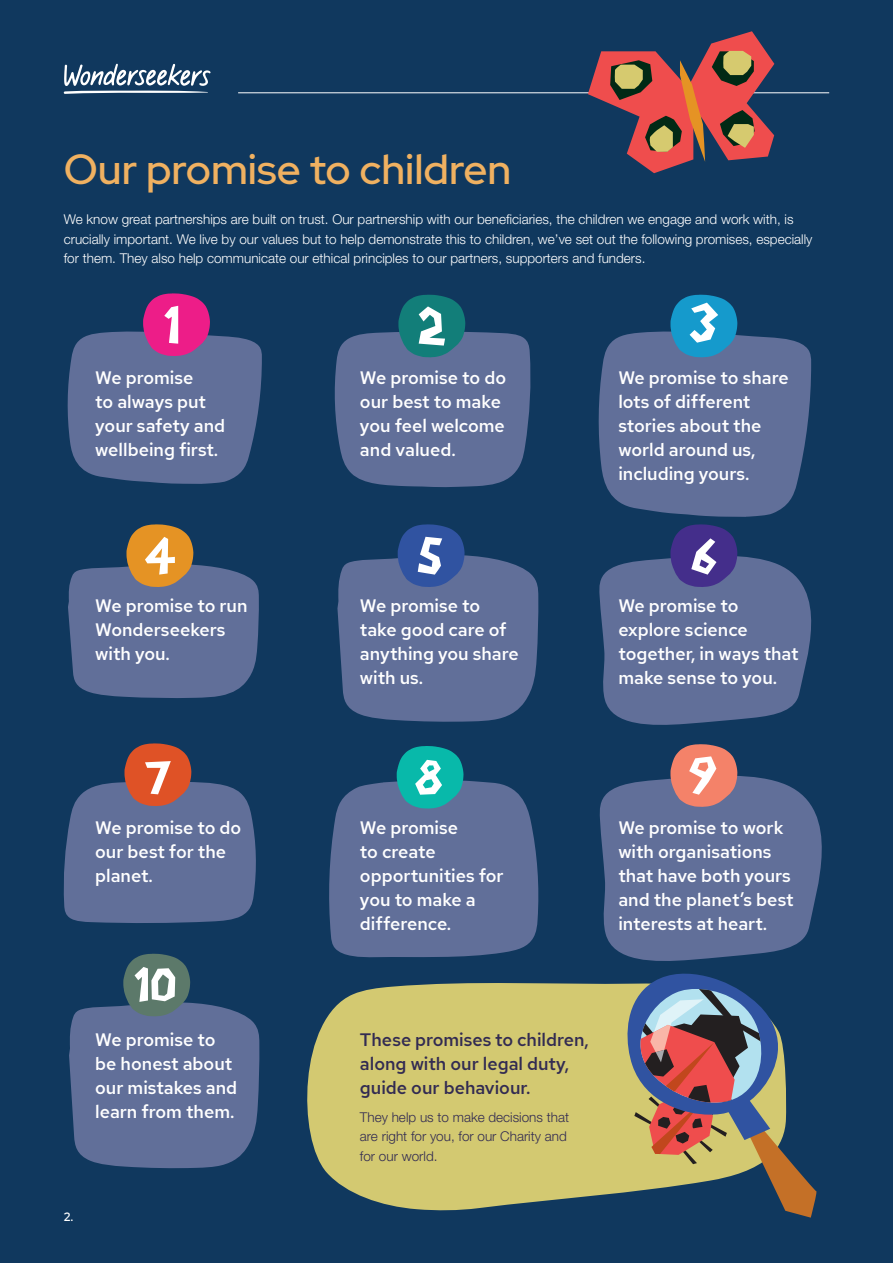
<style>
.page{position:relative;width:893px;height:1263px;background:#10385e}
.page>*{position:absolute;margin:0;border:0;box-sizing:border-box;transform-origin:0 0}
.t1{font:500 42px "Red Hat Display";color:#f0b161}
.t2{font:500 18px/24px "Red Hat Text";color:#fff}
.t3{font:500 18px/24px "Red Hat Text";color:#322b52}
.t4{font:300 13.5px/19.5px "Helvetica Neue LT Std";color:#fff}
.t5{font:300 13.5px/19.5px "Helvetica Neue LT Std";color:#322b52}
.t6{font:500 12px "Red Hat Text";color:#fff}
</style>
<div class="page">
<svg style="left:599px;top:772px;width:223px;height:189px;background:#566791"></svg>
<svg style="left:68px;top:524px;width:191px;height:174px"></svg>
<svg style="left:337px;top:524px;width:201px;height:198px"></svg>
<svg style="left:599px;top:524px;width:213px;height:201px"></svg>
<svg style="left:63px;top:743px;width:193px;height:180px"></svg>
<svg style="left:329px;top:746px;width:210px;height:212px"></svg>
<svg style="left:670px;top:744px;width:67px;height:63px;background:#d0877e"></svg>
<svg style="left:69px;top:954px;width:191px;height:214px"></svg>
<svg style="left:307px;top:983px;width:316px;height:228px;background:#c1bc6f"></svg>
<svg style="left:67px;top:293px;width:195px;height:191px"></svg>
<svg style="left:334px;top:295px;width:197px;height:192px"></svg>
<svg style="left:598px;top:295px;width:213px;height:222px"></svg>
<svg style="left:623px;top:973px;width:194px;height:245px"></svg>
<hr style="left:238px;top:92px;width:591px;height:1px;background:#fff">
<svg style="left:64px;top:64px;width:147px;height:30px"></svg>
<svg style="left:588px;top:31px;width:186px;height:142px"></svg>
<h1 class="t1" style="left:64px;top:141px;width:449px">Our promise to children</h1>
<p class="t4" style="left:64px;top:210px;width:750px">We know great partnerships are built on trust. Our partnership with our beneficiaries, the children we engage and work with, is crucially important. We live by our values but to help demonstrate this to children, we’ve set out the following promises, especially for them. They also help communicate our ethical principles to our partners, supporters and funders.</p>
<p class="t2" style="left:95px;top:365px;width:131px">We promise<br>to always put your safety and wellbeing first.</p>
<p class="t2" style="left:95px;top:594px;width:154px">We promise to run<br>Wonderseekers with you.</p>
<p class="t2" style="left:95px;top:816px;width:148px">We promise to do our best for the planet.</p>
<p class="t2" style="left:95px;top:1027px;width:144px">We promise to be honest about our mistakes and learn from them.</p>
<p class="t6" style="left:64px;top:1208px;width:11px">2.</p>
<p class="t2" style="left:360px;top:365px;width:148px">We promise to do our best to make you feel welcome and valued.</p>
<p class="t2" style="left:360px;top:594px;width:160px">We promise to take good care of anything you share with us.</p>
<p class="t2" style="left:618px;top:365px;width:172px">We promise to share lots of different stories about the world around us, including yours.</p>
<p class="t2" style="left:618px;top:594px;width:182px">We promise to explore science together, in ways that make sense to you.</p>
<p class="t2" style="left:360px;top:816px;width:145px">We promise<br>to create opportunities for you to make a difference.</p>
<p class="t2" style="left:618px;top:816px;width:177px">We promise to work with organisations that have both yours and the planet’s best interests at heart.</p>
<p class="t3" style="left:360px;top:1027px;width:230px">These promises to children, along with our legal duty, guide our behaviour.</p>
<p class="t5" style="left:360px;top:1107px;width:211px">They help us to make decisions that are right for you, for our Charity and for our world.</p>
</div>
